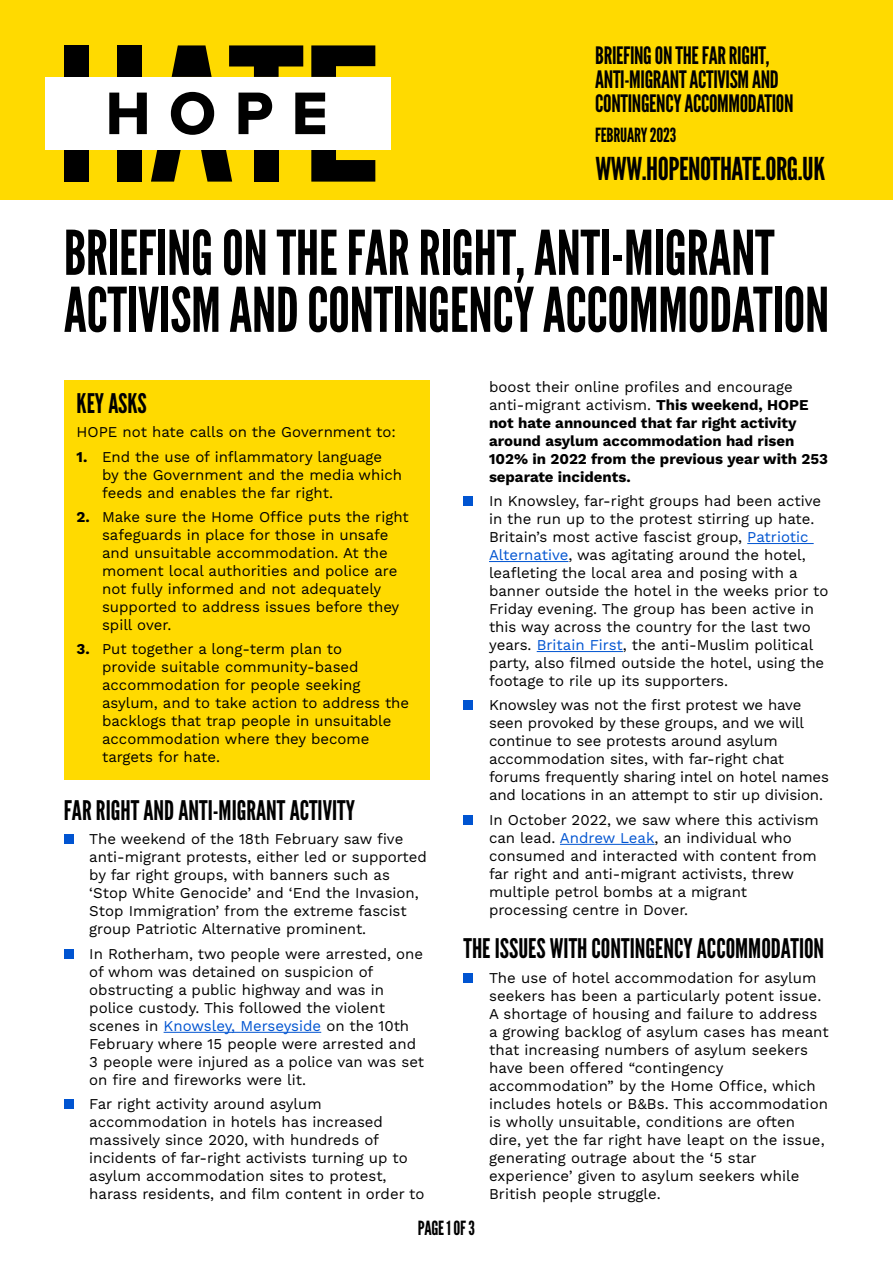
<style>
.page{position:relative;width:893px;height:1263px;background:#fff}
.page>*{position:absolute;margin:0;border:0;box-sizing:border-box;transform-origin:0 0}
.t1{font:61.5px/57px "League Gothic";letter-spacing:-.005em;color:#000}
.t2{font:31.5px "League Gothic";letter-spacing:-.015em;color:#000}
.t3{font:27px "League Gothic";color:#000}
.t4{font:24px/24px "League Gothic";letter-spacing:-.015em;color:#000}
.t5{font:19.5px "League Gothic";letter-spacing:-.015em;color:#000}
.t6{font:15px/18px "Work Sans";color:#000}
.t7{font:700 15px/18px "Work Sans";color:#000}
.s1{font-weight:700}
.s2{color:#0054d1}
.s3{font-weight:400}
</style>
<div class="page">
<div style="left:0;top:0;width:893px;height:200px;background:#ffda00"></div>
<hr style="left:164px;top:1032px;width:157px;height:1px;background:#0054d1">
<div style="left:64px;top:834px;width:10px;height:10px;background:#0054d1"></div>
<div style="left:64px;top:949px;width:10px;height:10px;background:#0054d1"></div>
<div style="left:64px;top:1099px;width:10px;height:10px;background:#0054d1"></div>
<hr style="left:747px;top:543px;width:67px;height:1px;background:#0054d1">
<hr style="left:489px;top:561px;width:79px;height:1px;background:#0054d1">
<hr style="left:537px;top:651px;width:86px;height:1px;background:#0054d1">
<hr style="left:560px;top:844px;width:95px;height:1px;background:#0054d1">
<div style="left:463px;top:496px;width:10px;height:10px;background:#0054d1"></div>
<div style="left:463px;top:700px;width:10px;height:10px;background:#0054d1"></div>
<div style="left:463px;top:815px;width:10px;height:10px;background:#0054d1"></div>
<div style="left:463px;top:973px;width:10px;height:10px;background:#0054d1"></div>
<div style="left:117px;top:45px;width:25px;height:32px;background:#000"></div>
<div style="left:64px;top:150px;width:25px;height:32px;background:#000"></div>
<div style="left:64px;top:45px;width:25px;height:32px;background:#000"></div>
<svg style="left:151px;top:150px;width:30px;height:32px"></svg>
<svg style="left:229px;top:45px;width:74px;height:32px"></svg>
<div style="left:117px;top:150px;width:25px;height:32px;background:#000"></div>
<svg style="left:201px;top:150px;width:31px;height:32px"></svg>
<svg style="left:172px;top:45px;width:40px;height:32px"></svg>
<div style="left:254px;top:150px;width:25px;height:32px;background:#000"></div>
<svg style="left:311px;top:45px;width:64px;height:32px"></svg>
<svg style="left:311px;top:150px;width:64px;height:32px"></svg>
<div style="left:46px;top:77px;width:345px;height:73px;background:#fff"></div>
<svg style="left:109px;top:93px;width:38px;height:41px"></svg>
<svg style="left:171px;top:92px;width:43px;height:43px"></svg>
<svg style="left:239px;top:93px;width:33px;height:41px"></svg>
<svg style="left:295px;top:93px;width:30px;height:41px"></svg>
<div style="left:64px;top:380px;width:365px;height:400px;background:#ffda00"></div>
<h3 class="t4" style="left:595px;top:44px;width:200px">BRIEFING ON THE FAR RIGHT,<br>ANTI-MIGRANT ACTIVISM AND<br>CONTINGENCY ACCOMMODATION</h3>
<h3 class="t5" style="left:595px;top:123px;width:82px">FEBRUARY 2023</h3>
<h2 class="t2" style="left:595px;top:150px;width:231px">WWW.HOPENOTHATE.ORG.UK</h2>
<h1 class="t1" style="left:64px;top:225px;width:767px">BRIEFING ON THE FAR RIGHT, ANTI-MIGRANT<br>ACTIVISM AND CONTINGENCY ACCOMMODATION</h1>
<h3 class="t3" style="left:77px;top:387px;width:72px">KEY ASKS</h3>
<p class="t6" style="left:77px;top:422px;width:321px">HOPE not hate calls on the Government to:</p>
<p class="t6" style="left:102px;top:447px;width:302px;text-indent:-26px"><span class="s1">1.</span> End the use of inflammatory language by the Government and the media which feeds and enables the far right.</p>
<p class="t6" style="left:102px;top:507px;width:308px;text-indent:-26px"><span class="s1">2.</span> Make sure the Home Office puts the right safeguards in place for those in unsafe and unsuitable accommodation. At the moment local authorities and police are not fully informed and not adequately supported to address issues before they spill over.</p>
<p class="t6" style="left:102px;top:640px;width:309px;text-indent:-26px"><span class="s1">3.</span> Put together a long-term plan to<br>provide suitable community-based accommodation for people seeking asylum, and to take action to address the backlogs that trap people in unsuitable accommodation where they become targets for hate.</p>
<h3 class="t3" style="left:64px;top:794px;width:293px">FAR RIGHT AND ANTI-MIGRANT ACTIVITY</h3>
<p class="t6" style="left:89px;top:830px;width:339px">The weekend of the 18th February saw five anti-migrant protests, either led or supported by far right groups, with banners such as ‘Stop White Genocide’ and ‘End the Invasion, Stop Immigration’ from the extreme fascist group Patriotic Alternative prominent.</p>
<p class="t6" style="left:89px;top:944px;width:336px">In Rotherham, two people were arrested, one of whom was detained on suspicion of obstructing a public highway and was in police custody. This followed the violent scenes in <span class="s2">Knowsley, Merseyside</span> on the 10th February where 15 people were arrested and 3 people were injured as a police van was set on fire and fireworks were lit.</p>
<p class="t6" style="left:89px;top:1094px;width:337px">Far right activity around asylum accommodation in hotels has increased massively since 2020, with hundreds of incidents of far-right activists turning up to asylum accommodation sites to protest, harass residents, and film content in order to</p>
<p class="t7" style="left:489px;top:377px;width:340px"><span class="s3">boost their online profiles and encourage anti-migrant activism.</span> This weekend, HOPE not hate announced that far right activity around asylum accommodation had risen 102% in 2022 from the previous year with 253 separate incidents.</p>
<p class="t6" style="left:489px;top:491px;width:341px">In Knowsley, far-right groups had been active in the run up to the protest stirring up hate.<br>Britain’s most active fascist group, <span class="s2">Patriotic Alternative</span>, was agitating around the hotel, leafleting the local area and posing with a banner outside the hotel in the weeks prior to Friday evening. The group has been active in this way across the country for the last two years. <span class="s2">Britain First</span>, the anti-Muslim political party, also filmed outside the hotel, using the footage to rile up its supporters.</p>
<p class="t6" style="left:489px;top:696px;width:342px">Knowsley was not the first protest we have seen provoked by these groups, and we will continue to see protests around asylum accommodation sites, with far-right chat forums frequently sharing intel on hotel names and locations in an attempt to stir up division.</p>
<p class="t6" style="left:489px;top:810px;width:331px">In October 2022, we saw where this activism can lead. <span class="s2">Andrew Leak</span>, an individual who consumed and interacted with content from far right and anti-migrant activists, threw multiple petrol bombs at a migrant processing centre in Dover.</p>
<h3 class="t3" style="left:463px;top:933px;width:362px">THE ISSUES WITH CONTINGENCY ACCOMMODATION</h3>
<p class="t6" style="left:489px;top:968px;width:341px">The use of hotel accommodation for asylum seekers has been a particularly potent issue.<br>A shortage of housing and failure to address a growing backlog of asylum cases has meant that increasing numbers of asylum seekers have been offered “contingency accommodation” by the Home Office, which includes hotels or B&amp;Bs. This accommodation is wholly unsuitable, conditions are often dire, yet the far right have leapt on the issue, generating outrage about the ‘5 star experience’ given to asylum seekers while British people struggle.</p>
<h3 class="t5" style="left:418px;top:1216px;width:59px">PAGE 1 OF 3</h3>
</div>
